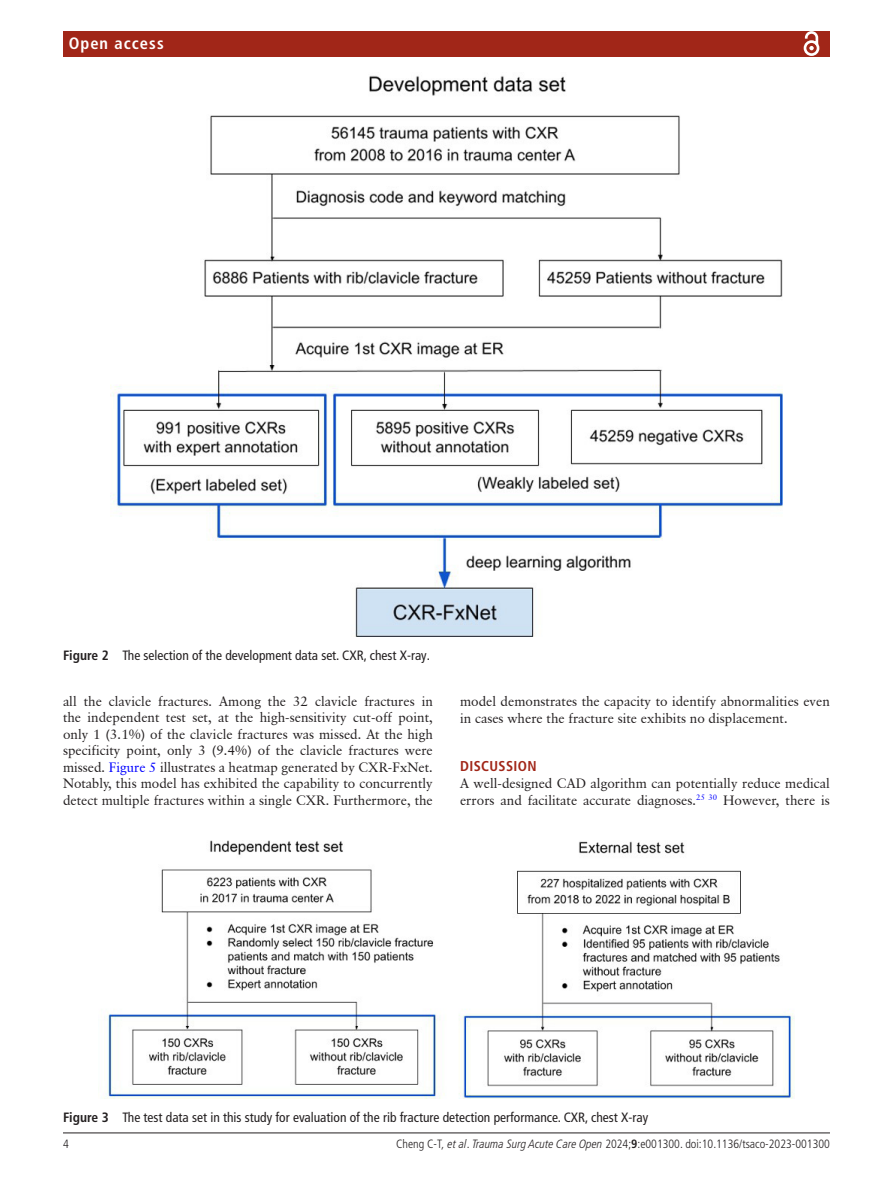
<style>
.page{position:relative;width:893px;height:1191px;background:#fff}
.page>*{position:absolute;margin:0;border:0;box-sizing:border-box;transform-origin:0 0}
.t1{font:700 condensed 16.5px "Frutiger LT Std";letter-spacing:.065em;color:#fff}
.t2{font:700 condensed 14.25px "Frutiger LT Pro";letter-spacing:.025em;color:#a12618}
.t3{font:13.5px/16.5px "Classical Garamond BT";color:#231f20}
.t4{font:condensed 13.5px "Frutiger LT Pro";color:#231f20}
.t5{font:300 condensed 12px "Frutiger LT Pro";color:#231f20}
.s1{font-weight:700}
.s2{color:#00f}
.s3{font-style:italic}
</style>
<div class="page">
<hr style="left:63px;top:1132px;width:767px;height:1px;background:#231f20">
<div style="left:63px;top:31px;width:767px;height:25px;background:#a12618"></div>
<svg style="left:802px;top:31px;width:19px;height:26px"></svg>
<img style="left:110px;top:75px;width:672px;height:561px">
<img style="left:106px;top:840px;width:688px;height:258px">
<p class="t1" style="left:69px;top:34px;width:97px">Open access</p>
<p class="t4" style="left:63px;top:647px;width:368px"><span class="s1">Figure 2</span> The selection of the development data set. CXR, chest X-ray.</p>
<p class="t3" style="left:63px;top:692px;width:371px;text-align:justify">all the clavicle fractures. Among the 32 clavicle fractures in the independent test set, at the high-sensitivity cut-off point, only 1 (3.1%) of the clavicle fractures was missed. At the high specificity point, only 3 (9.4%) of the clavicle fractures were missed. <span class="s2">Figure 5</span> illustrates a heatmap generated by CXR-FxNet.<br>Notably, this model has exhibited the capability to concurrently detect multiple fractures within a single CXR. Furthermore, the</p>
<p class="t3" style="left:460px;top:692px;width:371px;line-height:17.1px">model demonstrates the capacity to identify abnormalities even in cases where the fracture site exhibits no displacement.</p>
<p class="t2" style="left:460px;top:757px;width:78px">DISCUSSION</p>
<p class="t3" style="left:460px;top:774px;width:371px;line-height:17.1px">A well-designed CAD algorithm can potentially reduce medical errors and facilitate accurate diagnoses.<sup>25</sup> <sup>30</sup> However, there is</p>
<p class="t4" style="left:63px;top:1109px;width:587px"><span class="s1">Figure 3</span> The test data set in this study for evaluation of the rib fracture detection performance. CXR, chest X-ray</p>
<p class="t5" style="left:63px;top:1136px;width:7px">4</p>
<p class="t5" style="left:396px;top:1136px;width:435px">Cheng C-T<span class="s3">, et al</span>. <span class="s3">Trauma Surg Acute Care Open</span> 2024;<span class="s1">9</span>:e001300. doi:10.1136/tsaco-2023-001300</p>
</div>
